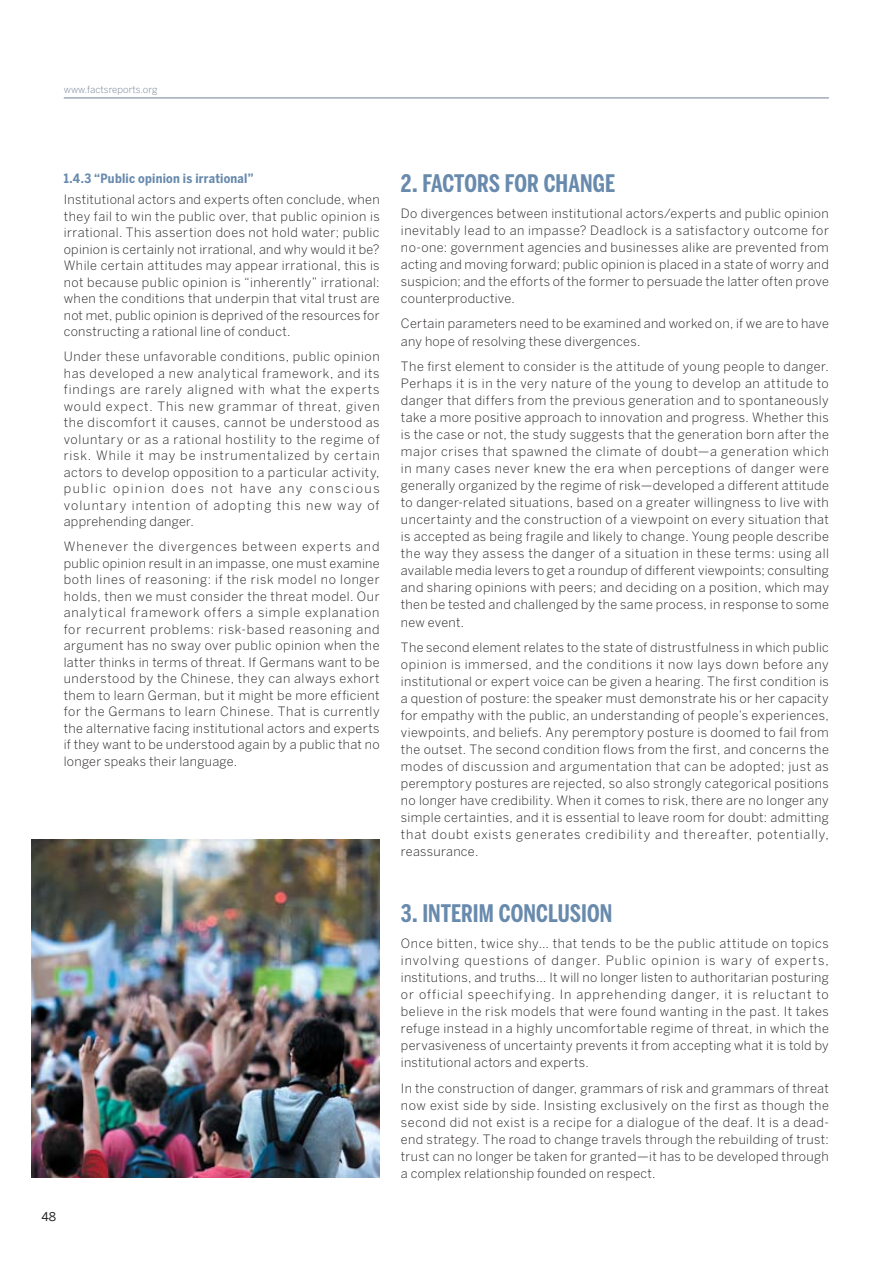
<style>
.page{position:relative;width:893px;height:1263px;background:#fff}
.page>*{position:absolute;margin:0;border:0;box-sizing:border-box;transform-origin:0 0}
.t1{font:700 24px "Benton Sans Comp";letter-spacing:.005em;color:#688aad}
.t2{font:300 12.75px/17.1px "Benton Sans";letter-spacing:.02em;color:#231f20;text-align:justify}
.t3{font:700 12.75px "Benton Sans Cond";letter-spacing:.02em;color:#688aad}
.t4{font:12px "Benton Sans";color:#231f20}
.t5{font:300 9.75px "Benton Sans";color:#738196}
</style>
<div class="page">
<img style="left:32px;top:839px;width:348px;height:339px">
<hr style="left:64px;top:98px;width:765px;height:1px;background:#738196">
<p class="t5" style="left:64px;top:85px;width:95px">www.factsreports.org</p>
<p class="t3" style="left:64px;top:174px;width:191px">1.4.3 “Public opinion is irrational”</p>
<p class="t2" style="left:64px;top:192px;width:317px;line-height:16.5px">Institutional actors and experts often conclude, when they fail to win the public over, that public opinion is irrational. This assertion does not hold water; public opinion is certainly not irrational, and why would it be?<br>While certain attitudes may appear irrational, this is not because public opinion is “inherently” irrational: when the conditions that underpin that vital trust are not met, public opinion is deprived of the resources for constructing a rational line of conduct.</p>
<p class="t2" style="left:64px;top:349px;width:317px;line-height:16.5px">Under these unfavorable conditions, public opinion has developed a new analytical framework, and its findings are rarely aligned with what the experts would expect. This new grammar of threat, given the discomfort it causes, cannot be understood as voluntary or as a rational hostility to the regime of risk. While it may be instrumentalized by certain actors to develop opposition to a particular activity, public opinion does not have any conscious voluntary intention of adopting this new way of apprehending danger.</p>
<p class="t2" style="left:64px;top:539px;width:317px;line-height:16.5px">Whenever the divergences between experts and public opinion result in an impasse, one must examine both lines of reasoning: if the risk model no longer holds, then we must consider the threat model. Our analytical framework offers a simple explanation for recurrent problems: risk-based reasoning and argument has no sway over public opinion when the latter thinks in terms of threat. If Germans want to be understood by the Chinese, they can always exhort them to learn German, but it might be more efficient for the Germans to learn Chinese. That is currently the alternative facing institutional actors and experts if they want to be understood again by a public that no longer speaks their language.</p>
<p class="t4" style="left:41px;top:1212px;width:16px">48</p>
<h1 class="t1" style="left:401px;top:174px;width:216px">2. FACTORS FOR CHANGE</h1>
<p class="t2" style="left:401px;top:206px;width:430px">Do divergences between institutional actors/experts and public opinion inevitably lead to an impasse? Deadlock is a satisfactory outcome for no-one: government agencies and businesses alike are prevented from acting and moving forward; public opinion is placed in a state of worry and suspicion; and the efforts of the former to persuade the latter often prove counterproductive.</p>
<p class="t2" style="left:401px;top:316px;width:429px">Certain parameters need to be examined and worked on, if we are to have any hope of resolving these divergences.</p>
<p class="t2" style="left:401px;top:359px;width:430px">The first element to consider is the attitude of young people to danger.<br>Perhaps it is in the very nature of the young to develop an attitude to danger that differs from the previous generation and to spontaneously take a more positive approach to innovation and progress. Whether this is the case or not, the study suggests that the generation born after the major crises that spawned the climate of doubt—a generation which in many cases never knew the era when perceptions of danger were generally organized by the regime of risk—developed a different attitude to danger-related situations, based on a greater willingness to live with uncertainty and the construction of a viewpoint on every situation that is accepted as being fragile and likely to change. Young people describe the way they assess the danger of a situation in these terms: using all available media levers to get a roundup of different viewpoints; consulting and sharing opinions with peers; and deciding on a position, which may then be tested and challenged by the same process, in response to some new event.</p>
<p class="t2" style="left:401px;top:640px;width:430px">The second element relates to the state of distrustfulness in which public opinion is immersed, and the conditions it now lays down before any institutional or expert voice can be given a hearing. The first condition is a question of posture: the speaker must demonstrate his or her capacity for empathy with the public, an understanding of people’s experiences, viewpoints, and beliefs. Any peremptory posture is doomed to fail from the outset. The second condition flows from the first, and concerns the modes of discussion and argumentation that can be adopted; just as peremptory postures are rejected, so also strongly categorical positions no longer have credibility. When it comes to risk, there are no longer any simple certainties, and it is essential to leave room for doubt: admitting that doubt exists generates credibility and thereafter, potentially, reassurance.</p>
<h1 class="t1" style="left:401px;top:905px;width:213px">3. INTERIM CONCLUSION</h1>
<p class="t2" style="left:401px;top:936px;width:430px">Once bitten, twice shy… that tends to be the public attitude on topics involving questions of danger. Public opinion is wary of experts, institutions, and truths… It will no longer listen to authoritarian posturing or official speechifying. In apprehending danger, it is reluctant to believe in the risk models that were found wanting in the past. It takes refuge instead in a highly uncomfortable regime of threat, in which the pervasiveness of uncertainty prevents it from accepting what it is told by institutional actors and experts.</p>
<p class="t2" style="left:401px;top:1081px;width:430px">In the construction of danger, grammars of risk and grammars of threat now exist side by side. Insisting exclusively on the first as though the second did not exist is a recipe for a dialogue of the deaf. It is a dead&shy;end strategy. The road to change travels through the rebuilding of trust: trust can no longer be taken for granted—it has to be developed through a complex relationship founded on respect.</p>
</div>
